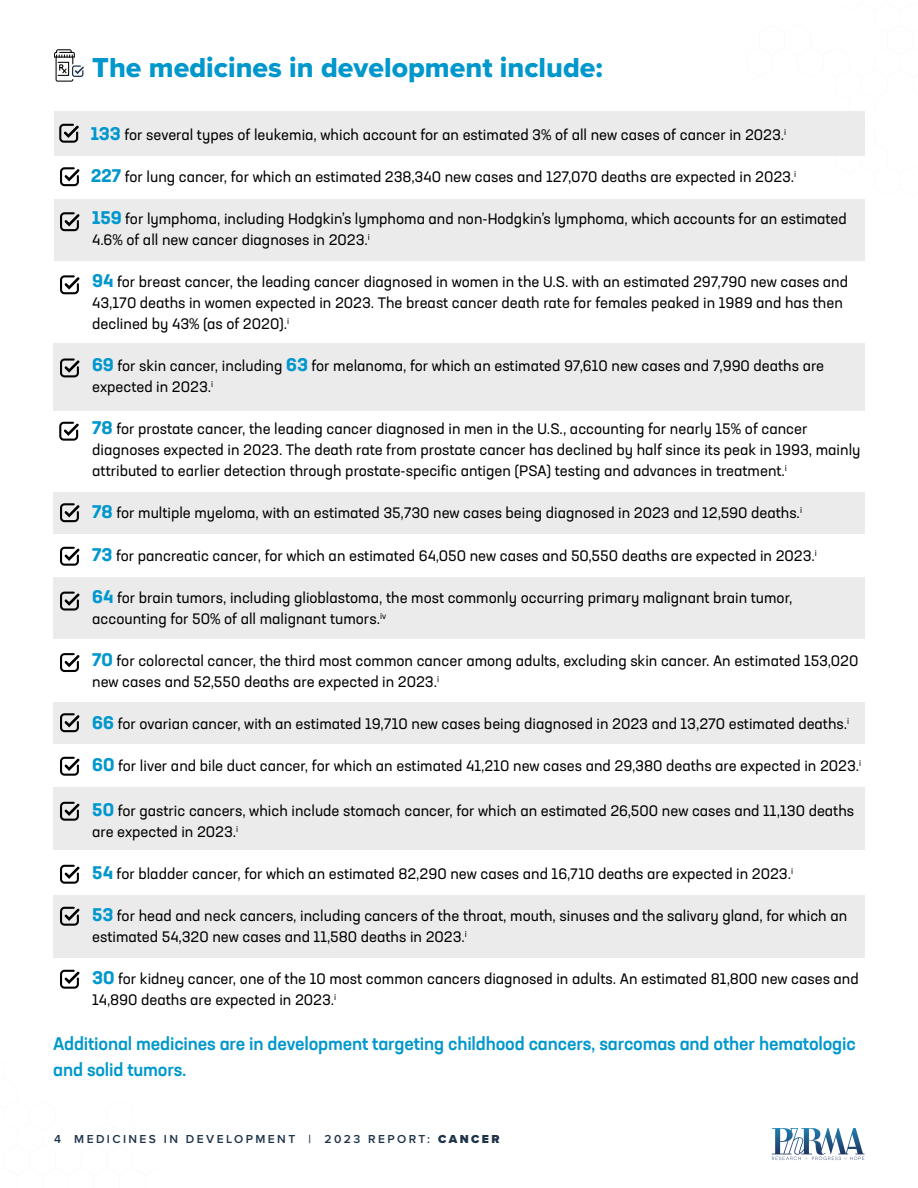
<style>
.page{position:relative;width:918px;height:1188px;background:#fff}
.page>*{position:absolute;margin:0;border:0;box-sizing:border-box;transform-origin:0 0}
.t1{font:28.5px "Proxima Nova Extrabld";color:#0097cd}
.t2{font:500 18px/25.5px "Neusa Next Std";letter-spacing:-.01em;color:#0097cd}
.t3{font:15px/21px "Neusa Next Std";color:#000}
.t4{font:600 12px "Proxima Nova";letter-spacing:.2em;color:#1e344b}
.s1{font-weight:700;font-size:18px;color:#0097cd}
.s2{font-weight:900}
</style>
<div class="page">
<div style="left:53px;top:344px;width:812px;height:67px;background:#ebebec"></div>
<div style="left:53px;top:492px;width:812px;height:42px;background:#ebebec"></div>
<div style="left:53px;top:577px;width:812px;height:62px;background:#ebebec"></div>
<div style="left:53px;top:702px;width:812px;height:41px;background:#ebebec"></div>
<div style="left:53px;top:787px;width:812px;height:63px;background:#ebebec"></div>
<div style="left:53px;top:895px;width:812px;height:63px;background:#ebebec"></div>
<div style="left:54px;top:199px;width:811px;height:62px;background:#ebebec"></div>
<div style="left:54px;top:111px;width:811px;height:45px;background:#ebebec"></div>
<svg style="left:772px;top:1128px;width:92px;height:32px"></svg>
<svg style="left:59px;top:124px;width:20px;height:19px"></svg>
<svg style="left:60px;top:167px;width:20px;height:19px"></svg>
<svg style="left:60px;top:212px;width:20px;height:19px"></svg>
<svg style="left:60px;top:275px;width:20px;height:19px"></svg>
<svg style="left:60px;top:358px;width:20px;height:19px"></svg>
<svg style="left:59px;top:422px;width:20px;height:19px"></svg>
<svg style="left:60px;top:503px;width:20px;height:19px"></svg>
<svg style="left:60px;top:547px;width:20px;height:19px"></svg>
<svg style="left:54px;top:49px;width:30px;height:33px"></svg>
<svg style="left:60px;top:592px;width:20px;height:19px"></svg>
<svg style="left:60px;top:653px;width:20px;height:19px"></svg>
<svg style="left:60px;top:713px;width:20px;height:19px"></svg>
<svg style="left:60px;top:757px;width:20px;height:19px"></svg>
<svg style="left:60px;top:802px;width:20px;height:19px"></svg>
<svg style="left:60px;top:865px;width:20px;height:19px"></svg>
<svg style="left:60px;top:907px;width:20px;height:19px"></svg>
<svg style="left:60px;top:970px;width:20px;height:19px"></svg>
<h1 class="t1" style="left:92px;top:46px;width:512px">The medicines in development include:</h1>
<p class="t3" style="left:91px;top:124px;width:697px"><span class="s1">133</span> for several types of leukemia, which account for an estimated 3% of all new cases of cancer in 2023.<sup>i</sup></p>
<p class="t3" style="left:91px;top:166px;width:707px"><span class="s1">227</span> for lung cancer, for which an estimated 238,340 new cases and 127,070 deaths are expected in 2023.<sup>i</sup></p>
<p class="t3" style="left:92px;top:208px;width:756px"><span class="s1">159</span> for lymphoma, including Hodgkin’s lymphoma and non-Hodgkin’s lymphoma, which accounts for an estimated<br>4.6% of all new cancer diagnoses in 2023.<sup>i</sup></p>
<p class="t3" style="left:92px;top:271px;width:757px"><span class="s1">94</span> for breast cancer, the leading cancer diagnosed in women in the U.S. with an estimated 297,790 new cases and<br>43,170 deaths in women expected in 2023. The breast cancer death rate for females peaked in 1989 and has then declined by 43% (as of 2020).<sup>i</sup></p>
<p class="t3" style="left:92px;top:355px;width:733px"><span class="s1">69</span> for skin cancer, including <span class="s1">63</span> for melanoma, for which an estimated 97,610 new cases and 7,990 deaths are expected in 2023.<sup>i</sup></p>
<p class="t3" style="left:92px;top:418px;width:770px"><span class="s1">78</span> for prostate cancer, the leading cancer diagnosed in men in the U.S., accounting for nearly 15% of cancer diagnoses expected in 2023. The death rate from prostate cancer has declined by half since its peak in 1993, mainly attributed to earlier detection through prostate-specific antigen (PSA) testing and advances in treatment.<sup>i</sup></p>
<p class="t3" style="left:92px;top:502px;width:711px"><span class="s1">78</span> for multiple myeloma, with an estimated 35,730 new cases being diagnosed in 2023 and 12,590 deaths.<sup>i</sup></p>
<p class="t3" style="left:92px;top:545px;width:726px"><span class="s1">73</span> for pancreatic cancer, for which an estimated 64,050 new cases and 50,550 deaths are expected in 2023.<sup>i</sup></p>
<p class="t3" style="left:92px;top:587px;width:702px"><span class="s1">64</span> for brain tumors, including glioblastoma, the most commonly occurring primary malignant brain tumor, accounting for 50% of all malignant tumors.<sup>iv</sup></p>
<p class="t3" style="left:92px;top:650px;width:768px"><span class="s1">70</span> for colorectal cancer, the third most common cancer among adults, excluding skin cancer. An estimated 153,020 new cases and 52,550 deaths are expected in 2023.<sup>i</sup></p>
<p class="t3" style="left:92px;top:713px;width:759px"><span class="s1">66</span> for ovarian cancer, with an estimated 19,710 new cases being diagnosed in 2023 and 13,270 estimated deaths.<sup>i</sup></p>
<p class="t3" style="left:92px;top:755px;width:770px"><span class="s1">60</span> for liver and bile duct cancer, for which an estimated 41,210 new cases and 29,380 deaths are expected in 2023.<sup>i</sup></p>
<p class="t3" style="left:92px;top:800px;width:763px"><span class="s1">50</span> for gastric cancers, which include stomach cancer, for which an estimated 26,500 new cases and 11,130 deaths are expected in 2023.<sup>i</sup></p>
<p class="t3" style="left:92px;top:863px;width:702px"><span class="s1">54</span> for bladder cancer, for which an estimated 82,290 new cases and 16,710 deaths are expected in 2023.<sup>i</sup></p>
<p class="t3" style="left:92px;top:905px;width:757px"><span class="s1">53</span> for head and neck cancers, including cancers of the throat, mouth, sinuses and the salivary gland, for which an estimated 54,320 new cases and 11,580 deaths in 2023.<sup>i</sup></p>
<p class="t3" style="left:92px;top:968px;width:768px"><span class="s1">30</span> for kidney cancer, one of the 10 most common cancers diagnosed in adults. An estimated 81,800 new cases and<br>14,890 deaths are expected in 2023.<sup>i</sup></p>
<p class="t2" style="left:53px;top:1031px;width:804px">Additional medicines are in development targeting childhood cancers, sarcomas and other hematologic and solid tumors.</p>
<p class="t4" style="left:54px;top:1130px;width:447px">4 MEDICINES IN DEVELOPMENT | 2023 REPORT: <span class="s2">CANCER</span></p>
</div>
